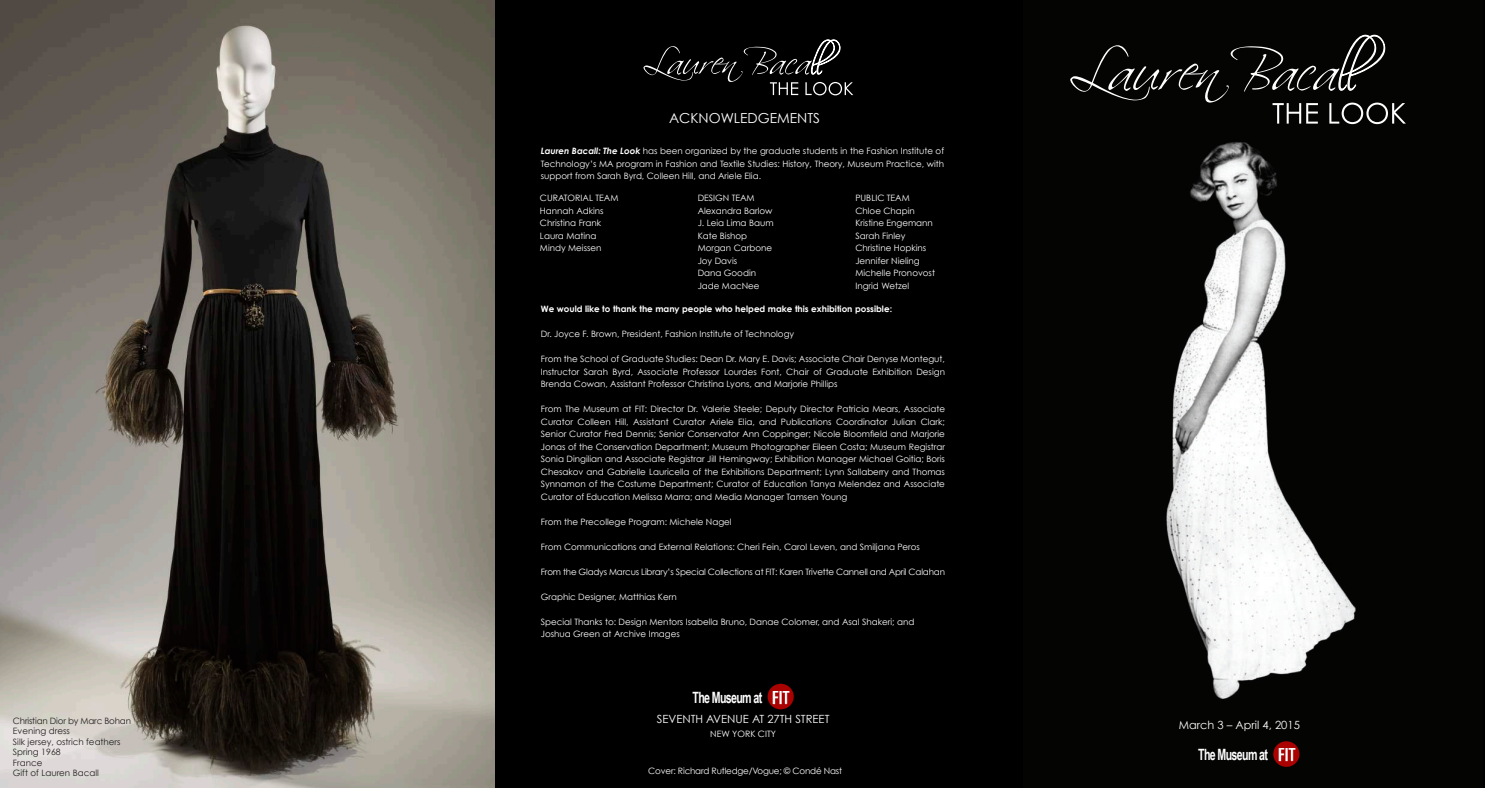
<style>
.page{position:relative;width:1485px;height:788px;background:#fff}
.page>*{position:absolute;margin:0;border:0;box-sizing:border-box;transform-origin:0 0}
.t1{font:700 15.5px "Arial Narrow";letter-spacing:-.05em;color:#fff;scale:.83 1}
.t2{font:13.75px "Century Gothic";color:#fff}
.t3{font:11.25px "Century Gothic";color:#fff}
.t4{font:8.75px/12.5px "Century Gothic";color:#fff;text-align:justify}
.t5{font:8.75px "Century Gothic";letter-spacing:-.02em;color:#fff}
.t6{font:8.75px/10.5px "Century Gothic";color:#231f20}
.t7{font:700 8.75px "Century Gothic";color:#fff}
.t8{font:8.75px "Century Gothic";letter-spacing:-.02em;color:#231f20}
.s1{font-weight:700;font-style:italic}
</style>
<div class="page">
<div style="left:474px;top:0;width:1011px;height:788px;background:#000"></div>
<img style="left:1166px;top:124px;width:213px;height:643px">
<img style="left:0;top:0;width:495px;height:788px">
<svg style="left:643px;top:39px;width:210px;height:56px"></svg>
<svg style="left:1070px;top:34px;width:336px;height:90px"></svg>
<img style="left:768px;top:683px;width:26px;height:26px;border-radius:13px">
<img style="left:1273px;top:741px;width:26px;height:25px;border-radius:13px">
<p class="t2" style="left:669px;top:109px;width:153px">ACKNOWLEDGEMENTS</p>
<p class="t4" style="left:541px;top:145px;width:405px"><span class="s1">Lauren Bacall: The Look</span> has been organized by the graduate students in the Fashion Institute of Technology’s MA program in Fashion and Textile Studies: History, Theory, Museum Practice, with support from Sarah Byrd, Colleen Hill, and Ariele Elia.</p>
<p class="t4" style="left:540px;top:191px;width:80px">CURATORIAL TEAM</p>
<p class="t4" style="left:698px;top:191px;width:58px">DESIGN TEAM</p>
<p class="t4" style="left:855px;top:191px;width:56px">PUBLIC TEAM</p>
<p class="t4" style="left:540px;top:204px;width:65px">Hannah Adkins</p>
<p class="t4" style="left:698px;top:204px;width:76px">Alexandra Barlow</p>
<p class="t4" style="left:855px;top:204px;width:61px">Chloe Chapin</p>
<p class="t4" style="left:540px;top:216px;width:63px">Christina Frank</p>
<p class="t4" style="left:698px;top:216px;width:77px">J. Leia Lima Baum</p>
<p class="t4" style="left:855px;top:216px;width:79px">Kristine Engemann</p>
<p class="t4" style="left:540px;top:229px;width:58px">Laura Matina</p>
<p class="t4" style="left:698px;top:229px;width:51px">Kate Bishop</p>
<p class="t4" style="left:855px;top:229px;width:52px">Sarah Finley</p>
<p class="t4" style="left:540px;top:241px;width:63px">Mindy Meissen</p>
<p class="t4" style="left:698px;top:241px;width:76px">Morgan Carbone</p>
<p class="t4" style="left:855px;top:241px;width:72px">Christine Hopkins</p>
<p class="t4" style="left:698px;top:254px;width:41px">Joy Davis</p>
<p class="t4" style="left:855px;top:254px;width:66px">Jennifer Nieling</p>
<p class="t4" style="left:698px;top:266px;width:60px">Dana Goodin</p>
<p class="t4" style="left:855px;top:266px;width:81px">Michelle Pronovost</p>
<p class="t4" style="left:698px;top:279px;width:63px">Jade MacNee</p>
<p class="t4" style="left:855px;top:279px;width:55px">Ingrid Wetzel</p>
<p class="t7" style="left:541px;top:303px;width:353px">We would like to thank the many people who helped make this exhibition possible:</p>
<p class="t4" style="left:541px;top:327px;width:255px">Dr. Joyce F. Brown, President, Fashion Institute of Technology</p>
<p class="t4" style="left:541px;top:352px;width:406px">From the School of Graduate Studies: Dean Dr. Mary E. Davis; Associate Chair Denyse Montegut, Instructor Sarah Byrd, Associate Professor Lourdes Font, Chair of Graduate Exhibition Design Brenda Cowan, Assistant Professor Christina Lyons, and Marjorie Phillips</p>
<p class="t4" style="left:541px;top:402px;width:406px">From The Museum at FIT: Director Dr. Valerie Steele; Deputy Director Patricia Mears, Associate<br>Curator Colleen Hill, Assistant Curator Ariele Elia, and Publications Coordinator Julian Clark;</p>
<p class="t4" style="left:541px;top:427px;width:406px">Senior Curator Fred Dennis; Senior Conservator Ann Coppinger; Nicole Bloomfield and Marjorie</p>
<p class="t4" style="left:541px;top:440px;width:406px">Jonas of the Conservation Department; Museum Photographer Eileen Costa; Museum Registrar Sonia Dingilian and Associate Registrar Jill Hemingway; Exhibition Manager Michael Goitia; Boris Chesakov and Gabrielle Lauricella of the Exhibitions Department; Lynn Sallaberry and Thomas Synnamon of the Costume Department; Curator of Education Tanya Melendez and Associate Curator of Education Melissa Marra; and Media Manager Tamsen Young</p>
<p class="t4" style="left:541px;top:515px;width:192px">From the Precollege Program: Michele Nagel</p>
<p class="t4" style="left:541px;top:540px;width:381px">From Communications and External Relations: Cheri Fein, Carol Leven, and Smiljana Peros</p>
<p class="t5" style="left:541px;top:566px;width:406px">From the Gladys Marcus Library’s Special Collections at FIT: Karen Trivette Cannell and April Calahan</p>
<p class="t4" style="left:541px;top:590px;width:138px">Graphic Designer, Matthias Kern</p>
<p class="t4" style="left:541px;top:615px;width:375px">Special Thanks to: Design Mentors Isabella Bruno, Danae Colomer, and Asal Shakeri; and<br>Joshua Green at Archive Images</p>
<h4 class="t1" style="left:693px;top:685px;width:86px">The Museum at</h4>
<p class="t8" style="left:13px;top:715px;width:120px">Christian Dior by Marc Bohan</p>
<p class="t3" style="left:657px;top:712px;width:174px">SEVENTH AVENUE AT 27TH STREET</p>
<p class="t3" style="left:1179px;top:717px;width:123px">March 3 – April 4, 2015</p>
<p class="t6" style="left:13px;top:725px;width:59px">Evening dress</p>
<p class="t4" style="left:710px;top:727px;width:67px">NEW YORK CITY</p>
<p class="t6" style="left:13px;top:736px;width:109px">Silk jersey, ostrich feathers<br>Spring 1968</p>
<h4 class="t1" style="left:1198px;top:742px;width:86px">The Museum at</h4>
<p class="t6" style="left:13px;top:757px;width:87px">France<br>Gift of Lauren Bacall</p>
<p class="t5" style="left:648px;top:765px;width:195px">Cover: Richard Rutledge/Vogue; © Condé Nast</p>
</div>
